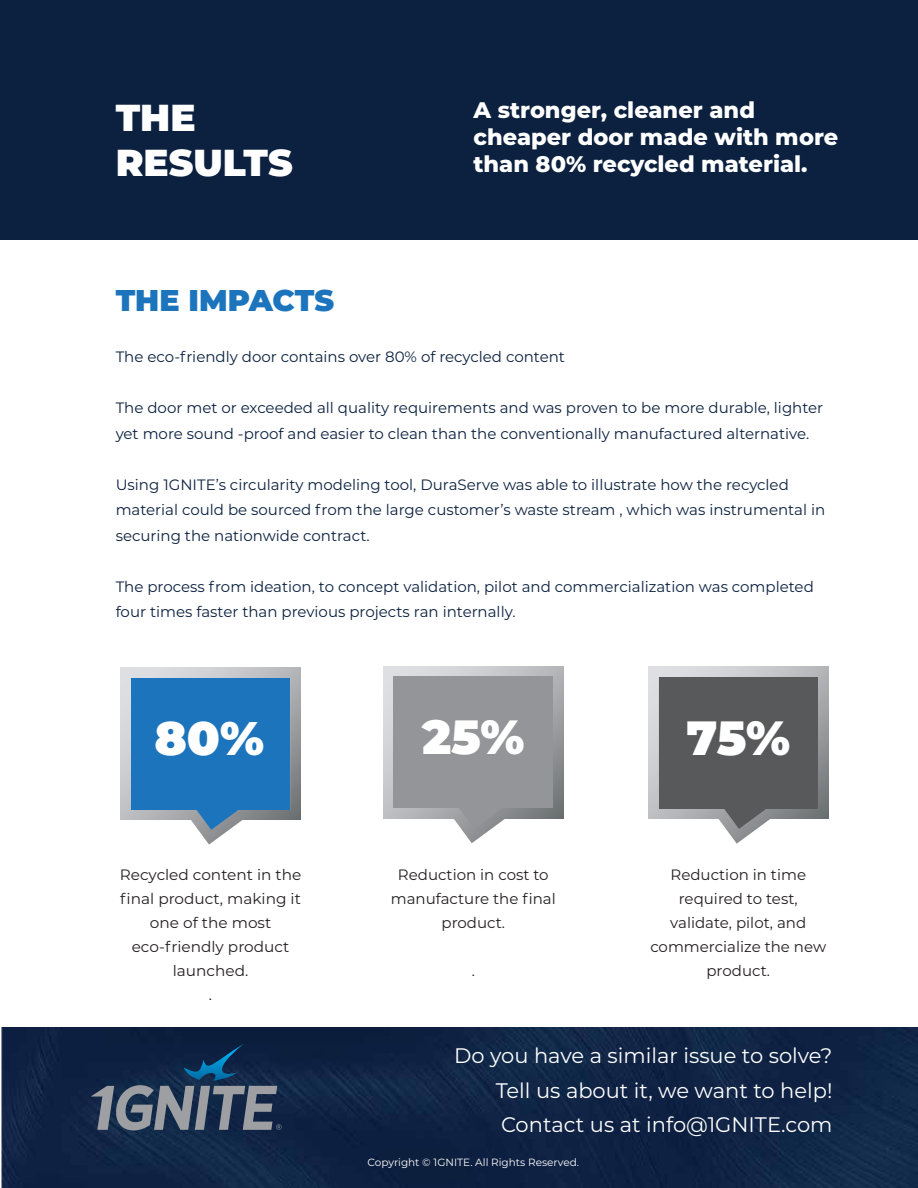
<style>
.page{position:relative;width:918px;height:1188px;background:#fff}
.page>*{position:absolute;margin:0;border:0;box-sizing:border-box;transform-origin:0 0}
.t1{font:900 48px "Montserrat";color:#fff}
.t2{font:900 47.1px "Montserrat";color:#fff}
.t3{font:900 37.5px/45px "Montserrat";color:#fff}
.t4{font:900 30px "Montserrat";color:#1c75bc}
.t5{font:800 22.5px/27px "Montserrat";color:#fff}
.t6{font:21px/34.5px "Montserrat";color:#fff;text-align:justify}
.t7{font:15px/25.5px "Montserrat";color:#0b213f}
.t8{font:15px/24px "Montserrat";color:#231f20;text-align:center}
.t9{font:10.5px "Montserrat";color:#fff}
</style>
<div class="page">
<img style="left:2px;top:1028px;width:916px;height:160px">
<div style="left:0;top:0;width:918px;height:240px;background:#0b213f"></div>
<svg style="left:121px;top:668px;width:180px;height:152px;background:#b4b6ba"></svg>
<svg style="left:164px;top:809px;width:94px;height:36px"></svg>
<div style="left:131px;top:678px;width:159px;height:131px;background:#1c75bc"></div>
<svg style="left:383px;top:666px;width:180px;height:152px;background:#b5b6b9"></svg>
<svg style="left:426px;top:808px;width:94px;height:35px"></svg>
<div style="left:394px;top:677px;width:159px;height:131px;background:#939598"></div>
<svg style="left:648px;top:667px;width:180px;height:152px;background:#b6b7ba"></svg>
<svg style="left:691px;top:808px;width:94px;height:36px"></svg>
<div style="left:659px;top:677px;width:159px;height:131px;background:#58595b"></div>
<svg style="left:91px;top:1044px;width:191px;height:86px;background:#344761"></svg>
<h3 class="t3" style="left:116px;top:93px;width:179px">THE<br>RESULTS</h3>
<h3 class="t5" style="left:474px;top:95px;width:366px">A stronger, cleaner and cheaper door made with more than 80% recycled material.</h3>
<h3 class="t4" style="left:116px;top:278px;width:220px">THE IMPACTS</h3>
<p class="t7" style="left:116px;top:344px;width:451px">The eco-friendly door contains over 80% of recycled content</p>
<p class="t7" style="left:116px;top:395px;width:709px">The door met or exceeded all quality requirements and was proven to be more durable, lighter yet more sound -proof and easier to clean than the conventionally manufactured alternative.</p>
<p class="t7" style="left:116px;top:471px;width:711px">Using 1GNITE’s circularity modeling tool, DuraServe was able to illustrate how the recycled material could be sourced from the large customer’s waste stream , which was instrumental in securing the nationwide contract.</p>
<p class="t7" style="left:116px;top:573px;width:700px">The process from ideation, to concept validation, pilot and commercialization was completed four times faster than previous projects ran internally.</p>
<h2 class="t2" style="left:154px;top:703px;width:111px">80%</h2>
<h1 class="t1" style="left:422px;top:701px;width:104px">25%</h1>
<p class="t8" style="left:120px;top:862px;width:183px">Recycled content in the final product, making it one of the most eco-friendly product launched.<br>.</p>
<p class="t8" style="left:391px;top:863px;width:166px">Reduction in cost to manufacture the final product.</p>
<p class="t8" style="left:472px;top:959px;width:5px">.</p>
<h1 class="t1" style="left:687px;top:701px;width:105px">75%</h1>
<p class="t8" style="left:650px;top:863px;width:177px">Reduction in time required to test, validate, pilot, and commercialize the new product.</p>
<h3 class="t6" style="left:496px;top:1038px;width:338px;text-indent:-42px">Do you have a similar issue to solve?<br>Tell us about it, we want to help!<br>Contact us at info@1GNITE.com</h3>
<p class="t9" style="left:368px;top:1155px;width:213px">Copyright © 1GNITE. All Rights Reserved.</p>
</div>
